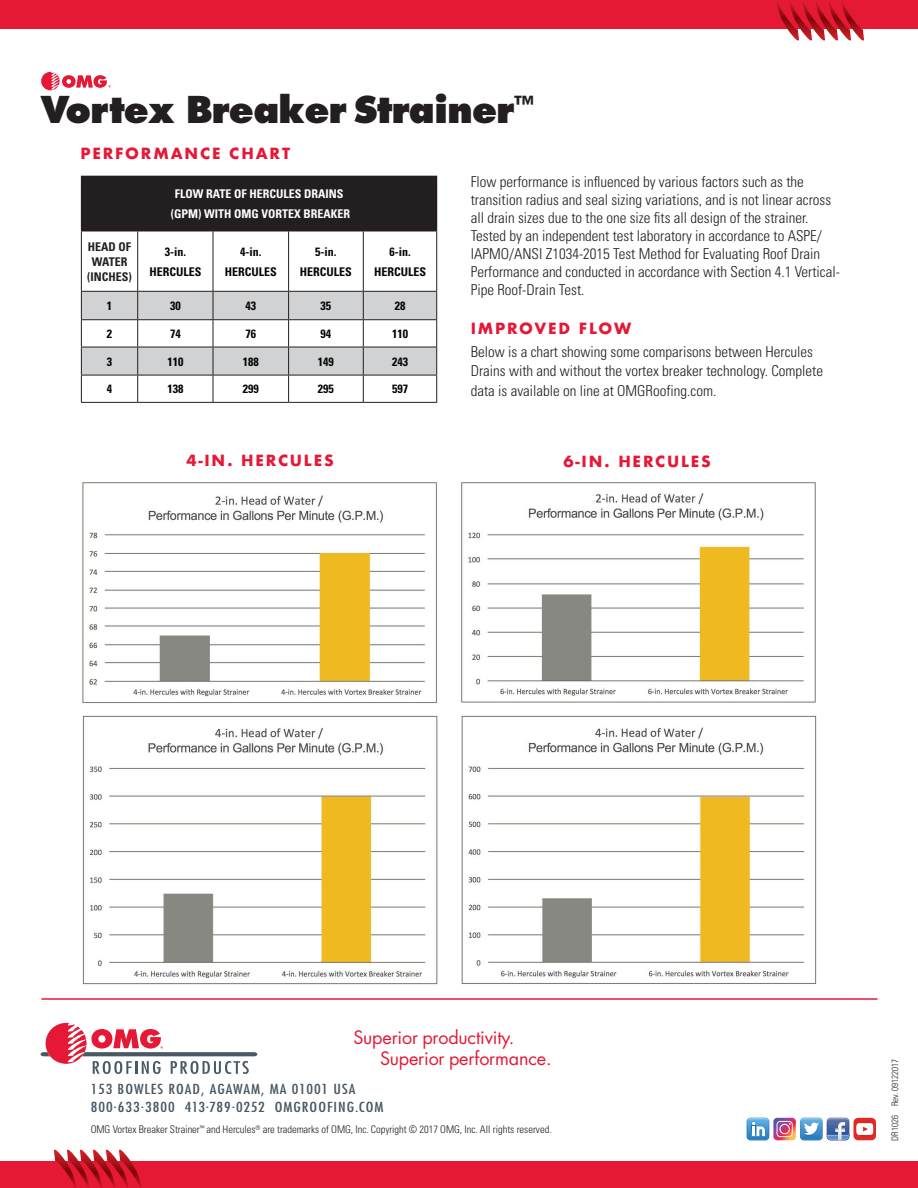
<style>
.page{position:relative;width:918px;height:1188px;background:#fff}
.page>*{position:absolute;margin:0;border:0;box-sizing:border-box;transform-origin:0 0}
.Product_Name{font:800 36px "Futura";letter-spacing:-.02em;color:#231f20}
.t1{font:18px/21px "Futura";letter-spacing:-.01em;color:#e51836}
.Body{font:300 condensed 15px/18px "Univers";color:#231f20}
.Subhead{font:700 15px "Futura";letter-spacing:.12em;color:#e51836}
.Address_Block{font:condensed 13.5px "Futura";letter-spacing:.06em;color:#485964;scale:1.2 1}
.Table_Body_Copy{font:700 condensed 12px/19.5px "Univers";color:#040503;text-align:center}
.Table_Header{font:700 condensed 12px/19.5px "Univers";color:#fff;text-align:center}
.Table_Header-2{font:700 condensed 12px "Univers";color:#040503}
.Table_Body_Copy-2{font:700 condensed 12px/15px "Univers";color:#231f20;text-align:center}
.Disclaimer{font:300 condensed 10.5px "Univers";letter-spacing:-.005em;color:#231f20}
.t2{font:300 condensed 9px "Univers";color:#231f20}
</style>
<div class="page">
<hr style="left:41px;top:998px;width:837px;height:2px;background:#e51836">
<div style="left:0;top:1161px;width:918px;height:27px;background:#e51836"></div>
<svg style="left:54px;top:1150px;width:87px;height:38px"></svg>
<div style="left:0;top:0;width:918px;height:29px;background:#e51836"></div>
<svg style="left:777px;top:2px;width:87px;height:38px"></svg>
<svg style="left:747px;top:1118px;width:129px;height:22px"></svg>
<svg style="left:40px;top:1023px;width:217px;height:51px"></svg>
<div style="left:81px;top:176px;width:356px;height:55px;background:#231f20"></div>
<hr style="left:81px;top:231px;width:57px;height:1px;background:#231f20">
<hr style="left:138px;top:231px;width:75px;height:1px;background:#231f20">
<hr style="left:213px;top:231px;width:76px;height:1px;background:#231f20">
<hr style="left:289px;top:231px;width:74px;height:1px;background:#231f20">
<hr style="left:363px;top:231px;width:74px;height:1px;background:#231f20">
<hr style="left:137px;top:231px;width:1px;height:60px;background:#231f20">
<hr style="left:213px;top:231px;width:1px;height:60px;background:#231f20">
<hr style="left:288px;top:231px;width:1px;height:60px;background:#231f20">
<hr style="left:363px;top:231px;width:1px;height:60px;background:#231f20">
<hr style="left:436px;top:231px;width:1px;height:60px;background:#231f20">
<hr style="left:81px;top:231px;width:1px;height:60px;background:#231f20">
<hr style="left:81px;top:402px;width:57px;height:1px;background:#231f20">
<hr style="left:138px;top:402px;width:75px;height:1px;background:#231f20">
<hr style="left:213px;top:402px;width:76px;height:1px;background:#231f20">
<hr style="left:289px;top:402px;width:74px;height:1px;background:#231f20">
<hr style="left:363px;top:402px;width:74px;height:1px;background:#231f20">
<svg style="left:81px;top:291px;width:356px;height:111px"></svg>
<img style="left:82px;top:482px;width:735px;height:503px">
<svg style="left:41px;top:72px;width:70px;height:18px"></svg>
<p class="Product_Name" style="left:40px;top:87px;width:495px">Vortex Breaker Strainer<sup>™</sup></p>
<p class="Subhead" style="left:81px;top:143px;width:211px">PERFORMANCE CHART</p>
<p class="Table_Header" style="left:171px;top:184px;width:181px">FLOW RATE OF HERCULES DRAINS (GPM) WITH OMG VORTEX BREAKER</p>
<p class="Table_Body_Copy-2" style="left:87px;top:239px;width:46px">HEAD OF<br>WATER (INCHES)</p>
<p class="Table_Body_Copy" style="left:149px;top:242px;width:54px">3-in.<br>HERCULES</p>
<p class="Table_Body_Copy" style="left:225px;top:242px;width:54px">4-in.<br>HERCULES</p>
<p class="Table_Body_Copy" style="left:300px;top:242px;width:54px">5-in.<br>HERCULES</p>
<p class="Table_Body_Copy" style="left:374px;top:242px;width:54px">6-in.<br>HERCULES</p>
<p class="Table_Header-2" style="left:107px;top:299px;width:7px">1</p>
<p class="Table_Header-2" style="left:170px;top:299px;width:12px">30</p>
<p class="Table_Header-2" style="left:245px;top:299px;width:12px">43</p>
<p class="Table_Header-2" style="left:321px;top:299px;width:12px">35</p>
<p class="Table_Header-2" style="left:395px;top:299px;width:12px">28</p>
<p class="Table_Body_Copy" style="left:107px;top:324px;width:7px">2</p>
<p class="Table_Body_Copy" style="left:170px;top:324px;width:12px">74</p>
<p class="Table_Body_Copy" style="left:245px;top:324px;width:12px">76</p>
<p class="Table_Body_Copy" style="left:321px;top:324px;width:12px">94</p>
<p class="Table_Body_Copy" style="left:392px;top:324px;width:17px">110</p>
<p class="Table_Header-2" style="left:107px;top:354px;width:7px">3</p>
<p class="Table_Header-2" style="left:167px;top:354px;width:17px">110</p>
<p class="Table_Header-2" style="left:243px;top:354px;width:17px">188</p>
<p class="Table_Header-2" style="left:318px;top:354px;width:17px">149</p>
<p class="Table_Header-2" style="left:392px;top:354px;width:17px">243</p>
<p class="Table_Body_Copy" style="left:107px;top:379px;width:7px">4</p>
<p class="Table_Body_Copy" style="left:167px;top:379px;width:17px">138</p>
<p class="Table_Body_Copy" style="left:243px;top:379px;width:17px">299</p>
<p class="Table_Body_Copy" style="left:318px;top:379px;width:17px">295</p>
<p class="Table_Body_Copy" style="left:392px;top:379px;width:17px">597</p>
<p class="Body" style="left:471px;top:173px;width:362px">Flow performance is influenced by various factors such as the transition radius and seal sizing variations, and is not linear across all drain sizes due to the one size fits all design of the strainer.</p>
<p class="Body" style="left:471px;top:227px;width:371px">Tested by an independent test laboratory in accordance to ASPE/ IAPMO/ANSI Z1034-2015 Test Method for Evaluating Roof Drain Performance and conducted in accordance with Section 4.1 Vertical-Pipe Roof-Drain Test.</p>
<p class="Subhead" style="left:471px;top:318px;width:162px">IMPROVED FLOW</p>
<p class="Body" style="left:471px;top:342px;width:354px;line-height:19.5px">Below is a chart showing some comparisons between Hercules<br>Drains with and without the vortex breaker technology. Complete data is available on line at OMGRoofing.com.</p>
<p class="Subhead" style="left:186px;top:450px;width:149px">4-IN. HERCULES</p>
<p class="Subhead" style="left:564px;top:450px;width:149px">6-IN. HERCULES</p>
<p class="t1" style="left:380px;top:1026px;width:173px;text-indent:-27px">Superior productivity.<br>Superior performance.</p>
<p class="Address_Block" style="left:91px;top:1081px;width:222px">153 BOWLES ROAD, AGAWAM, MA 01001 USA</p>
<p class="Address_Block" style="left:91px;top:1099px;width:245px">800.633.3800 413.789.0252 OMGROOFING.COM</p>
<p class="Disclaimer" style="left:91px;top:1123px;width:462px">OMG Vortex Breaker Strainer<sup>™</sup> and Hercules<sup>®</sup> are trademarks of OMG, Inc. Copyright © 2017 OMG, Inc. All rights reserved.</p>
<p class="t2" style="left:889px;top:1141px;width:84px;rotate:-90deg">DR1026 Rev. 09122017</p>
</div>
